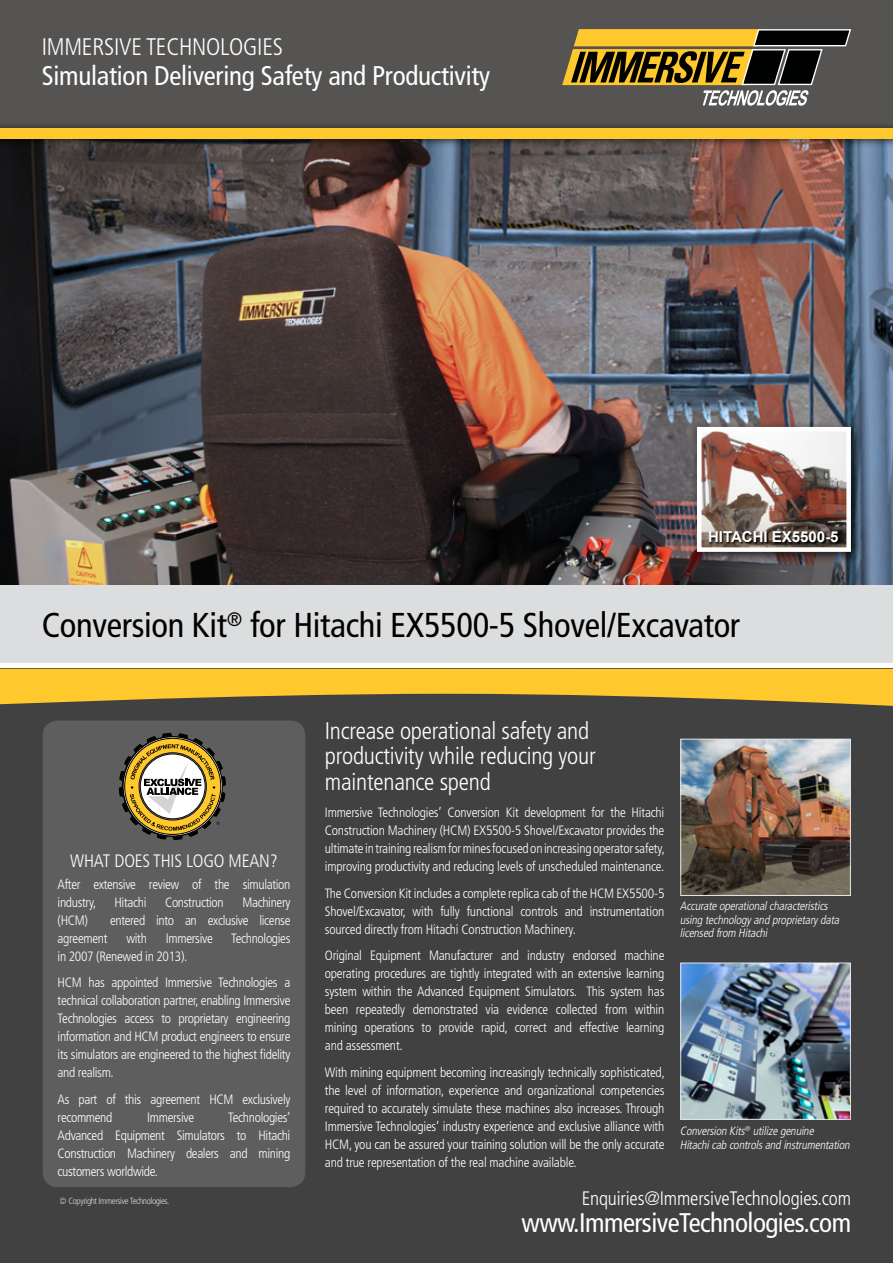
<style>
.page{position:relative;width:893px;height:1263px;background:#fff}
.page>*{position:absolute;margin:0;border:0;box-sizing:border-box;transform-origin:0 0}
.t1{font:condensed 34.5px "Frutiger LT Std";letter-spacing:-.01em;color:#000}
.t2{font:condensed 27px "Frutiger LT Std";letter-spacing:-.01em;color:#fff}
.t3{font:300 condensed 24px/25.5px "Frutiger";letter-spacing:-.01em;color:#fff}
.t4{font:300 condensed 24px "Frutiger LT Std";letter-spacing:-.01em;color:#fff}
.t5{font:300 condensed 19.5px "Frutiger LT Std";letter-spacing:-.01em;color:#fff}
.t6{font:300 condensed 18px "Frutiger";letter-spacing:-.01em;color:#fff}
.t7{font:700 15px "Arial";color:#fff}
.t8{font:300 condensed 13.5px/18px "Frutiger LT Std";letter-spacing:-.015em;color:#fff;text-align:justify}
.t9{font:300 condensed 13.5px/18px "Frutiger";letter-spacing:-.025em;color:#fff}
.t10{font:italic 300 condensed 12px/13.5px "Frutiger LT Std";color:#fff}
.t11{font:300 condensed 9px "Frutiger LT Std";letter-spacing:-.04em;color:#fff}
</style>
<div class="page">
<div style="left:0;top:669px;width:893px;height:594px;background:#404140"></div>
<div style="left:0;top:0;width:893px;height:143px;background:#555453"></div>
<svg style="left:562px;top:29px;width:289px;height:77px"></svg>
<img style="left:0;top:149px;width:893px;height:436px">
<div style="left:0;top:585px;width:893px;height:78px;background:#dcddde"></div>
<div style="left:43px;top:720px;width:262px;height:467px;background:#5d5e5d;border-radius:15px"></div>
<img style="left:682px;top:741px;width:167px;height:153px">
<div style="left:680px;top:739px;width:171px;height:157px;border:1px solid #e6e7e8"></div>
<img style="left:682px;top:965px;width:167px;height:153px">
<div style="left:680px;top:963px;width:171px;height:157px;border:1px solid #e6e7e8"></div>
<svg style="left:0;top:669px;width:893px;height:37px"></svg>
<div style="left:0;top:122px;width:893px;height:27px;background:#000;opacity:.75"></div>
<div style="left:0;top:128px;width:893px;height:10px;background:#ffc82c"></div>
<div style="left:691px;top:421px;width:172px;height:143px;background:#000;opacity:.75"></div>
<img style="left:702px;top:432px;width:144px;height:115px">
<div style="left:697px;top:427px;width:154px;height:125px;border:4px solid #fff"></div>
<svg style="left:709px;top:531px;width:133px;height:14px;background:#3f362e"></svg>
<svg style="left:119px;top:733px;width:107px;height:107px"></svg>
<h3 class="t4" style="left:42px;top:34px;width:243px">IMMERSIVE TECHNOLOGIES</h3>
<h2 class="t2" style="left:42px;top:60px;width:450px">Simulation Delivering Safety and Productivity</h2>
<p class="t7" style="left:708px;top:527px;width:132px">HITACHI EX5500-5</p>
<h1 class="t1" style="left:42px;top:605px;width:700px">Conversion Kit<sup>®</sup> for Hitachi EX5500-5 Shovel/Excavator</h1>
<h3 class="t6" style="left:70px;top:851px;width:209px">WHAT DOES THIS LOGO MEAN?</h3>
<p class="t9" style="left:58px;top:875px;width:234px">After extensive review of the simulation industry,</p>
<p class="t9" style="left:114px;top:893px;width:33px">Hitachi</p>
<p class="t9" style="left:165px;top:893px;width:60px">Construction</p>
<p class="t9" style="left:242px;top:893px;width:50px">Machinery</p>
<p class="t9" style="left:58px;top:911px;width:32px">(HCM)</p>
<p class="t9" style="left:110px;top:911px;width:182px">entered into an exclusive license</p>
<p class="t9" style="left:58px;top:929px;width:51px">agreement</p>
<p class="t9" style="left:126px;top:929px;width:22px">with</p>
<p class="t9" style="left:166px;top:929px;width:48px">Immersive</p>
<p class="t9" style="left:231px;top:929px;width:61px">Technologies</p>
<p class="t9" style="left:58px;top:943px;width:234px;line-height:26.5px">in 2007 (Renewed in 2013).<br>HCM has appointed Immersive Technologies a</p>
<p class="t9" style="left:58px;top:992px;width:234px;text-align:justify">technical collaboration partner, enabling Immersive Technologies access to proprietary engineering information and HCM product engineers to ensure its simulators are engineered to the highest fidelity and realism.</p>
<p class="t9" style="left:58px;top:1090px;width:234px">As part of this agreement HCM exclusively recommend</p>
<p class="t9" style="left:58px;top:1108px;width:234px;text-align:justify;text-indent:171px">Technologies’ Advanced Equipment Simulators to Hitachi Construction Machinery dealers and mining customers worldwide.</p>
<p class="t9" style="left:147px;top:1108px;width:48px">Immersive</p>
<p class="t11" style="left:60px;top:1196px;width:111px">© Copyright Immersive Technologies.</p>
<h3 class="t3" style="left:325px;top:718px;width:272px">Increase operational safety and productivity while reducing your maintenance spend</h3>
<p class="t8" style="left:325px;top:804px;width:342px">Immersive Technologies’ Conversion Kit development for the Hitachi Construction Machinery (HCM) EX5500-5 Shovel/Excavator provides the ultimate in training realism for mines focused on increasing operator safety, improving productivity and reducing levels of unscheduled maintenance.</p>
<p class="t8" style="left:325px;top:884px;width:341px">The Conversion Kit includes a complete replica cab of the HCM EX5500‑5<br>Shovel/Excavator, with fully functional controls and instrumentation sourced directly from Hitachi Construction Machinery.</p>
<p class="t8" style="left:325px;top:947px;width:341px">Original Equipment Manufacturer and industry endorsed machine operating procedures are tightly integrated with an extensive learning system within the Advanced Equipment Simulators. This system has been repeatedly demonstrated via evidence collected from within mining operations to provide rapid, correct and effective learning and assessment.</p>
<p class="t8" style="left:325px;top:1063px;width:342px">With mining equipment becoming increasingly technically sophisticated, the level of information, experience and organizational competencies required to accurately simulate these machines also increases. Through Immersive Technologies’ industry experience and exclusive alliance with HCM, you can be assured your training solution will be the only accurate and true representation of the real machine available.</p>
<p class="t10" style="left:680px;top:899px;width:163px">Accurate operationalcharacteristics using technologyand proprietarydata licensed from Hitachi</p>
<p class="t10" style="left:680px;top:1124px;width:174px">Conversion Kits<sup>®</sup> utilize genuine<br>Hitachi cab controlsand instrumentation</p>
<h3 class="t5" style="left:582px;top:1187px;width:271px">Enquiries@ImmersiveTechnologies.com</h3>
<h2 class="t2" style="left:521px;top:1207px;width:331px">www.ImmersiveTechnologies.com</h2>
</div>
